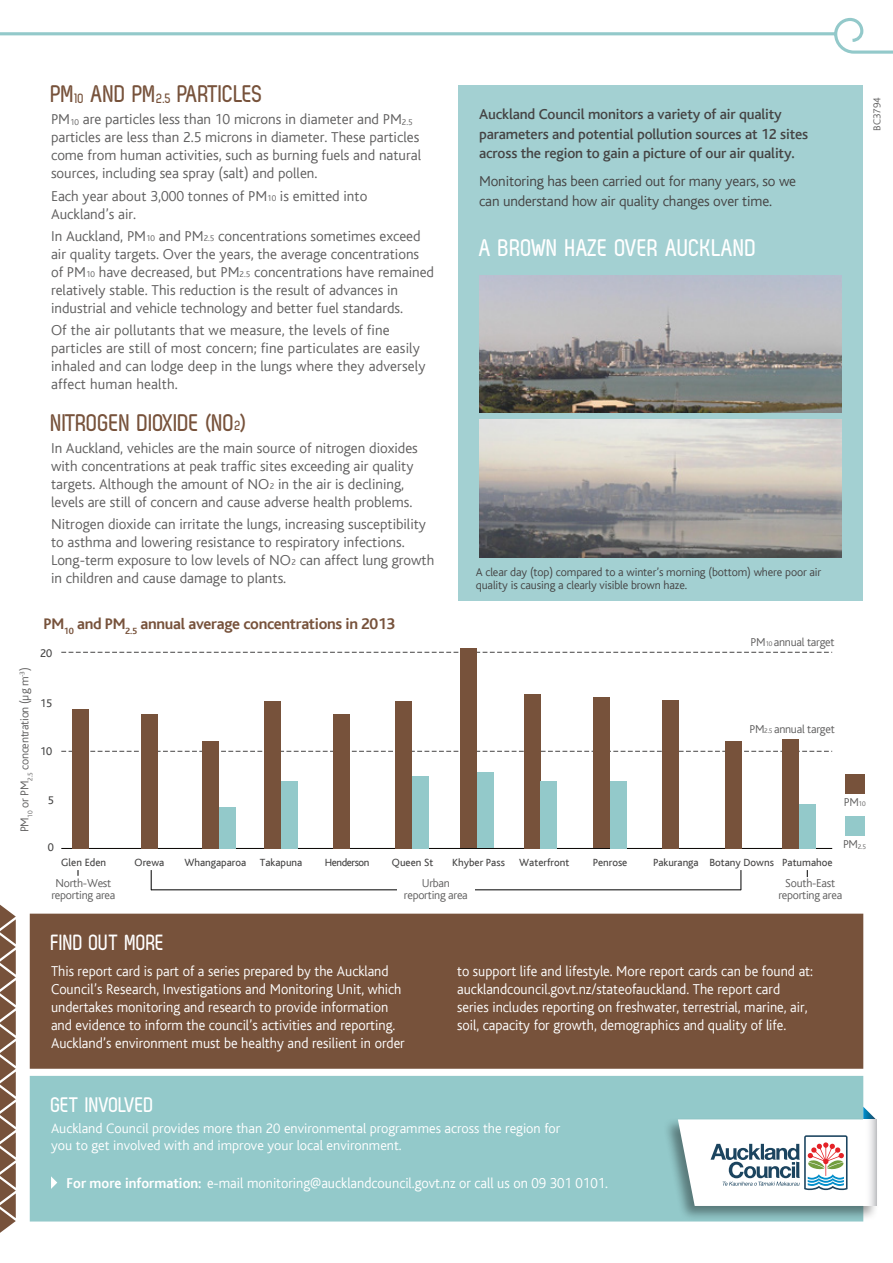
<style>
.page{position:relative;width:893px;height:1263px;background:#fff}
.page>*{position:absolute;margin:0;border:0;box-sizing:border-box;transform-origin:0 0}
.t1{font:700 24px "Zag";color:#77523b}
.t2{font:700 24px "Zag";letter-spacing:.01em;color:#fff}
.t3{font:700 22.05px "Zag";color:#fff;scale:.95 1}
.t4{font:700 21px "Zag";letter-spacing:-.02em;color:#fff}
.t5{font:700 16.05px "AC Bliss";letter-spacing:-.02em;color:#77523b}
.t6{font:300 15px/18px "AC Bliss";color:#5f5e5e}
.t7{font:300 15px/18px "AC Bliss";color:#fff;scale:.95 1}
.t8{font:500 15px/19.5px "AC Bliss";letter-spacing:-.01em;color:#454444}
.t9{font:300 15px/19.5px "AC Bliss";letter-spacing:-.01em;color:#454444}
.t10{font:300 14.25px/16.5px "AC Bliss";color:#fff}
.t11{font:300 12px/12px "AC Bliss";letter-spacing:-.02em;color:#5f5e5e;text-align:center}
.t12{font:300 12px/13.5px "AC Bliss";letter-spacing:-.01em;color:#454444}
.t13{font:11.55px "AC Bliss";color:#454444}
.t14{font:11.1px "AC Bliss";color:#454444}
.t15{font:10.95px "AC Bliss";color:#454444}
.t16{font:10.95px "AC Bliss";letter-spacing:-.04em;color:#454444}
.t17{font:300 10.5px "AC Bliss";color:#5f5e5e}
.t18{font:300 7.05px "AC Bliss";color:#5f5e5e}
.s1{font-size:13.95px}
.s2{font-size:8.7px}
.s3{font-size:7.05px}
.s4{font-size:12px}
.s5{font-weight:700}
</style>
<div class="page">
<div style="left:30px;top:1076px;width:833px;height:145px;background:#93c9ca"></div>
<div style="left:30px;top:914px;width:833px;height:155px;background:#77523b"></div>
<svg style="left:51px;top:1176px;width:6px;height:13px"></svg>
<div style="left:458px;top:86px;width:404px;height:515px;background:#a3d0d2"></div>
<div style="left:663px;top:1117px;width:216px;height:105px;background:#000;opacity:.4"></div>
<svg style="left:678px;top:1107px;width:198px;height:99px"></svg>
<svg style="left:863px;top:1119px;width:13px;height:87px"></svg>
<svg style="left:0;top:905px;width:16px;height:328px;background:#947765"></svg>
<img style="left:479px;top:275px;width:363px;height:138px">
<img style="left:479px;top:419px;width:363px;height:139px">
<svg style="left:0;top:17px;width:893px;height:37px"></svg>
<hr style="left:151px;top:889px;width:590px;height:1px;background:#000">
<div style="left:845px;top:774px;width:19px;height:19px;background:#77523b"></div>
<div style="left:845px;top:816px;width:19px;height:20px;background:#93c9ca"></div>
<svg style="left:61px;top:652px;width:771px;height:1px"></svg>
<svg style="left:61px;top:751px;width:771px;height:1px"></svg>
<hr style="left:61px;top:848px;width:771px;height:1px;background:#080502">
<div style="left:72px;top:709px;width:17px;height:139px;background:#77523b"></div>
<div style="left:141px;top:714px;width:17px;height:134px;background:#77523b"></div>
<div style="left:203px;top:741px;width:16px;height:107px;background:#77523b"></div>
<div style="left:219px;top:807px;width:17px;height:41px;background:#93c9ca"></div>
<div style="left:264px;top:701px;width:17px;height:147px;background:#77523b"></div>
<div style="left:281px;top:781px;width:17px;height:67px;background:#93c9ca"></div>
<div style="left:333px;top:714px;width:17px;height:134px;background:#77523b"></div>
<div style="left:395px;top:701px;width:17px;height:147px;background:#77523b"></div>
<div style="left:412px;top:776px;width:17px;height:72px;background:#93c9ca"></div>
<div style="left:461px;top:648px;width:16px;height:200px;background:#77523b"></div>
<div style="left:477px;top:772px;width:17px;height:76px;background:#93c9ca"></div>
<div style="left:524px;top:694px;width:16px;height:154px;background:#77523b"></div>
<div style="left:540px;top:781px;width:17px;height:67px;background:#93c9ca"></div>
<div style="left:593px;top:697px;width:17px;height:151px;background:#77523b"></div>
<div style="left:610px;top:781px;width:16px;height:67px;background:#93c9ca"></div>
<div style="left:662px;top:700px;width:17px;height:148px;background:#77523b"></div>
<div style="left:725px;top:741px;width:16px;height:107px;background:#77523b"></div>
<div style="left:782px;top:739px;width:17px;height:109px;background:#77523b"></div>
<div style="left:799px;top:804px;width:17px;height:44px;background:#93c9ca"></div>
<div style="left:397px;top:878px;width:78px;height:27px;background:#fff"></div>
<svg style="left:151px;top:870px;width:1px;height:20px"></svg>
<svg style="left:741px;top:870px;width:1px;height:20px"></svg>
<h1 class="t1" style="left:51px;top:81px;width:213px">PM<span class="s1">10</span> AND PM<span class="s1">2.5</span> PARTICLES</h1>
<p class="t6" style="left:51px;top:111px;width:372px">PM<span class="s2">10</span> are particles less than 10 microns in diameter and PM<span class="s2">2.5 </span>particles are less than 2.5 microns in diameter. These particles come from human activities, such as burning fuels and natural sources, including sea spray (salt) and pollen.</p>
<p class="t6" style="left:51px;top:187px;width:318px">Each year about 3,000 tonnes of PM<span class="s2">10</span> is emitted into<br>Auckland’s air.</p>
<p class="t6" style="left:51px;top:227px;width:385px">In Auckland, PM<span class="s2">10</span> and PM<span class="s2">2.5</span> concentrations sometimes exceed air quality targets. Over the years, the average concentrations of PM<span class="s2">10</span> have decreased, but PM<span class="s2">2.5</span> concentrations have remained relatively stable. This reduction is the result of advances in industrial and vehicle technology and better fuel standards.</p>
<p class="t6" style="left:51px;top:322px;width:376px">Of the air pollutants that we measure, the levels of fine particles are still of most concern; fine particulates are easily inhaled and can lodge deep in the lungs where they adversely affect human health.</p>
<h1 class="t1" style="left:51px;top:409px;width:198px">NITROGEN DIOXIDE (NO<span class="s1">2</span>)</h1>
<p class="t6" style="left:51px;top:439px;width:368px">In Auckland, vehicles are the main source of nitrogen dioxides with concentrations at peak traffic sites exceeding air quality targets. Although the amount of NO<span class="s2">2</span> in the air is declining, levels are still of concern and cause adverse health problems.</p>
<p class="t6" style="left:51px;top:516px;width:385px">Nitrogen dioxide can irritate the lungs, increasing susceptibility to asthma and lowering resistance to respiratory infections.<br>Long-term exposure to low levels of NO<span class="s2">2</span> can affect lung growth in children and cause damage to plants.</p>
<p class="t8" style="left:479px;top:105px;width:331px">Auckland Council monitors a variety of air quality parameters and potential pollution sources at 12 sites across the region to gain a picture of our air quality.</p>
<p class="t9" style="left:479px;top:172px;width:319px">Monitoring has been carried out for many years, so we can understand how air quality changes over time.</p>
<h1 class="t2" style="left:479px;top:234px;width:279px">A BROWN HAZE OVER AUCKLAND</h1>
<p class="t12" style="left:476px;top:565px;width:347px">A clear day (top) compared to a winter’s morning (bottom) where poor air quality is causing a clearly visible brown haze.</p>
<p class="t17" style="left:872px;top:131px;width:35px;rotate:-90deg">BC3794</p>
<p class="t11" style="left:19px;top:832px;width:166px;rotate:-90deg">PM<sub>10</sub> or PM<sub>2.5</sub> concentration (µg m<sup>-3</sup>)</p>
<p class="t5" style="left:44px;top:615px;width:353px">PM<sub>10</sub> and PM<sub>2.5</sub> annual average concentrations in 2013</p>
<p class="t13" style="left:40px;top:647px;width:14px">20</p>
<p class="t13" style="left:40px;top:697px;width:14px">15</p>
<p class="t13" style="left:40px;top:745px;width:14px">10</p>
<p class="t13" style="left:48px;top:794px;width:8px">5</p>
<p class="t11" style="left:750px;top:636px;width:86px">PM<span class="s3">10</span> annual target</p>
<p class="t11" style="left:749px;top:723px;width:87px">PM<span class="s3">2.5</span> annual target</p>
<p class="t11" style="left:844px;top:796px;width:23px">PM<span class="s3">10</span></p>
<p class="t13" style="left:48px;top:842px;width:8px">0</p>
<p class="t18" style="left:843px;top:842px;width:25px"><span class="s4">PM</span>2.5</p>
<p class="t14" style="left:61px;top:857px;width:46px">Glen Eden</p>
<p class="t15" style="left:135px;top:857px;width:31px">Orewa</p>
<p class="t15" style="left:184px;top:857px;width:120px">Whangaparoa Takapuna</p>
<p class="t16" style="left:325px;top:857px;width:46px">Henderson</p>
<p class="t15" style="left:392px;top:857px;width:43px">Queen St</p>
<p class="t15" style="left:452px;top:857px;width:54px">Khyber Pass</p>
<p class="t15" style="left:519px;top:857px;width:52px">Waterfront</p>
<p class="t15" style="left:593px;top:857px;width:36px">Penrose</p>
<p class="t15" style="left:653px;top:857px;width:181px">Pakuranga Botany Downs Patumahoe</p>
<p class="t11" style="left:51px;top:878px;width:65px">North-West reporting area</p>
<p class="t11" style="left:404px;top:878px;width:65px">Urban reporting area</p>
<p class="t11" style="left:778px;top:878px;width:65px">South-East reporting area</p>
<h2 class="t3" style="left:51px;top:930px;width:121px">FIND OUT MORE</h2>
<p class="t7" style="left:51px;top:962px;width:374px">This report card is part of a series prepared by the Auckland Council’s Research, Investigations and Monitoring Unit, which undertakes monitoring and research to provide information and evidence to inform the council’s activities and reporting.<br>Auckland’s environment must be healthy and resilient in order</p>
<p class="t7" style="left:457px;top:962px;width:376px">to support life and lifestyle. More report cards can be found at: aucklandcouncil.govt.nz/stateofauckland. The report card series includes reporting on freshwater, terrestrial, marine, air, soil, capacity for growth, demographics and quality of life.</p>
<h3 class="t4" style="left:51px;top:1094px;width:105px">GET INVOLVED</h3>
<p class="t10" style="left:51px;top:1120px;width:511px">Auckland Council provides more than 20 environmental programmes across the region for you to get involved with and improve your local environment.</p>
<p class="t7" style="left:67px;top:1174px;width:571px"><span class="s5">For more information:</span> e-mail monitoring@aucklandcouncil.govt.nz or call us on 09 301 0101.</p>
</div>
